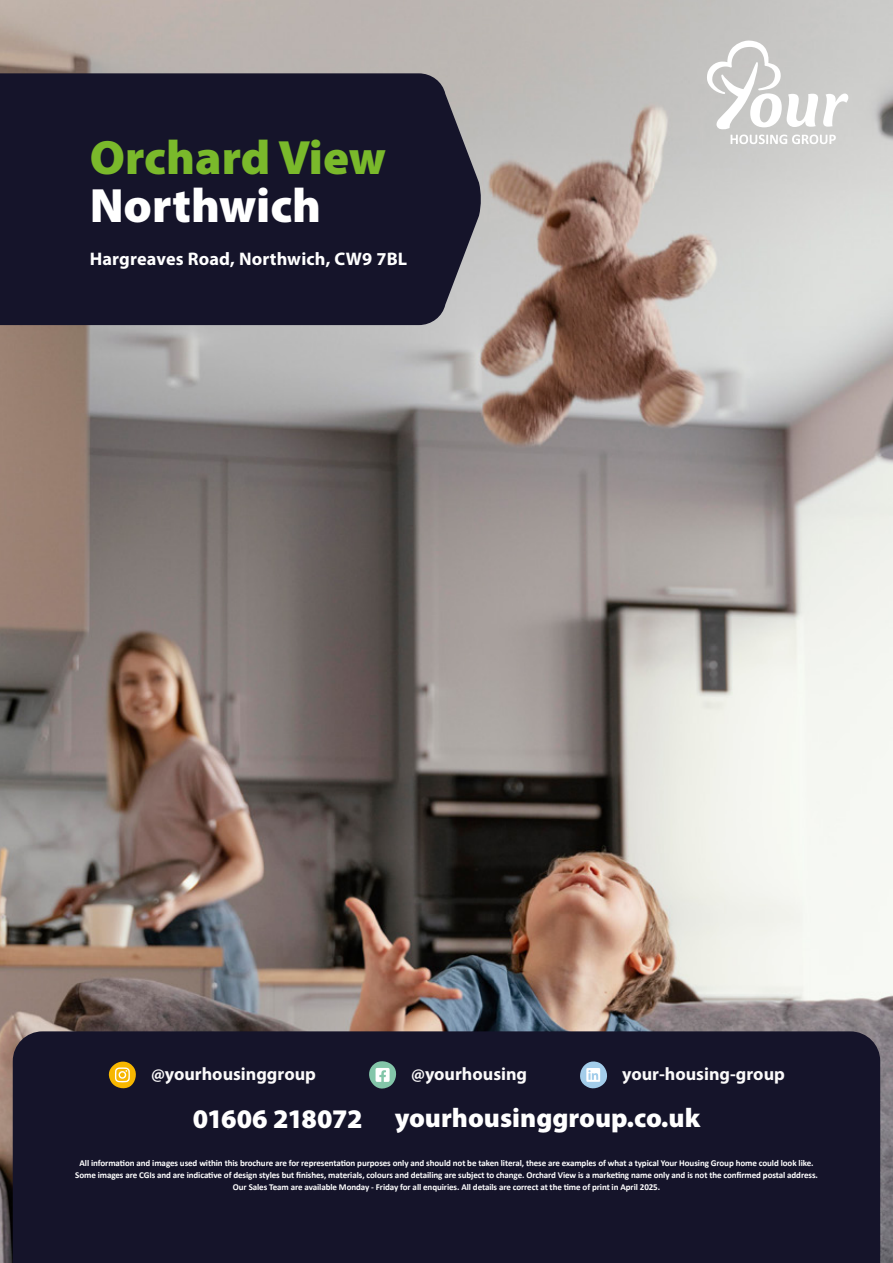
<style>
.page{position:relative;width:893px;height:1263px;background:#fff}
.page>*{position:absolute;margin:0;border:0;box-sizing:border-box;transform-origin:0 0}
.t1{font:900 48.45px "Myriad Pro";color:#7ab92b}
.t2{font:900 48.45px "Myriad Pro";color:#fff}
.t3{font:900 27px "Myriad Pro";color:#fff}
.t4{font:700 18.3px "Myriad Pro";letter-spacing:.01em;color:#fff}
.t5{font:700 18px "Myriad Pro";color:#fbfafa}
.t6{font:700 9px/12px "Calibri";letter-spacing:-.01em;color:#fff;text-align:center}
</style>
<div class="page">
<img style="left:0;top:0;width:893px;height:1263px">
<div style="left:13px;top:1031px;width:867px;height:232px;background:#15142a"></div>
<div style="left:0;top:73px;width:481px;height:252px;background:#15142a"></div>
<svg style="left:707px;top:40px;width:141px;height:104px"></svg>
<svg style="left:579px;top:1059px;width:30px;height:31px"></svg>
<svg style="left:368px;top:1059px;width:30px;height:32px"></svg>
<svg style="left:106px;top:1060px;width:32px;height:30px"></svg>
<h1 class="t1" style="left:90px;top:125px;width:298px">Orchard View</h1>
<h1 class="t2" style="left:90px;top:174px;width:233px">Northwich</h1>
<h3 class="t4" style="left:90px;top:247px;width:319px">Hargreaves Road, Northwich, CW9 7BL</h3>
<h3 class="t5" style="left:151px;top:1062px;width:166px">@yourhousinggroup</h3>
<h3 class="t5" style="left:411px;top:1062px;width:117px">@yourhousing</h3>
<h3 class="t5" style="left:622px;top:1062px;width:164px">your-housing-group</h3>
<h2 class="t3" style="left:193px;top:1100px;width:509px">01606 218072 yourhousinggroup.co.uk</h2>
<p class="t6" style="left:75px;top:1157px;width:744px">All information and images used within this brochure are for representation purposes only and should not be taken literal, these are examples of what a typical Your Housing Group home could look like.<br>Some images are CGIs and are indicative of design styles but finishes, materials, colours and detailing are subject to change. Orchard View is a marketing name only and is not the confirmed postal address.<br>Our Sales Team are available Monday - Friday for all enquiries. All details are correct at the time of print in April 2025.</p>
</div>
